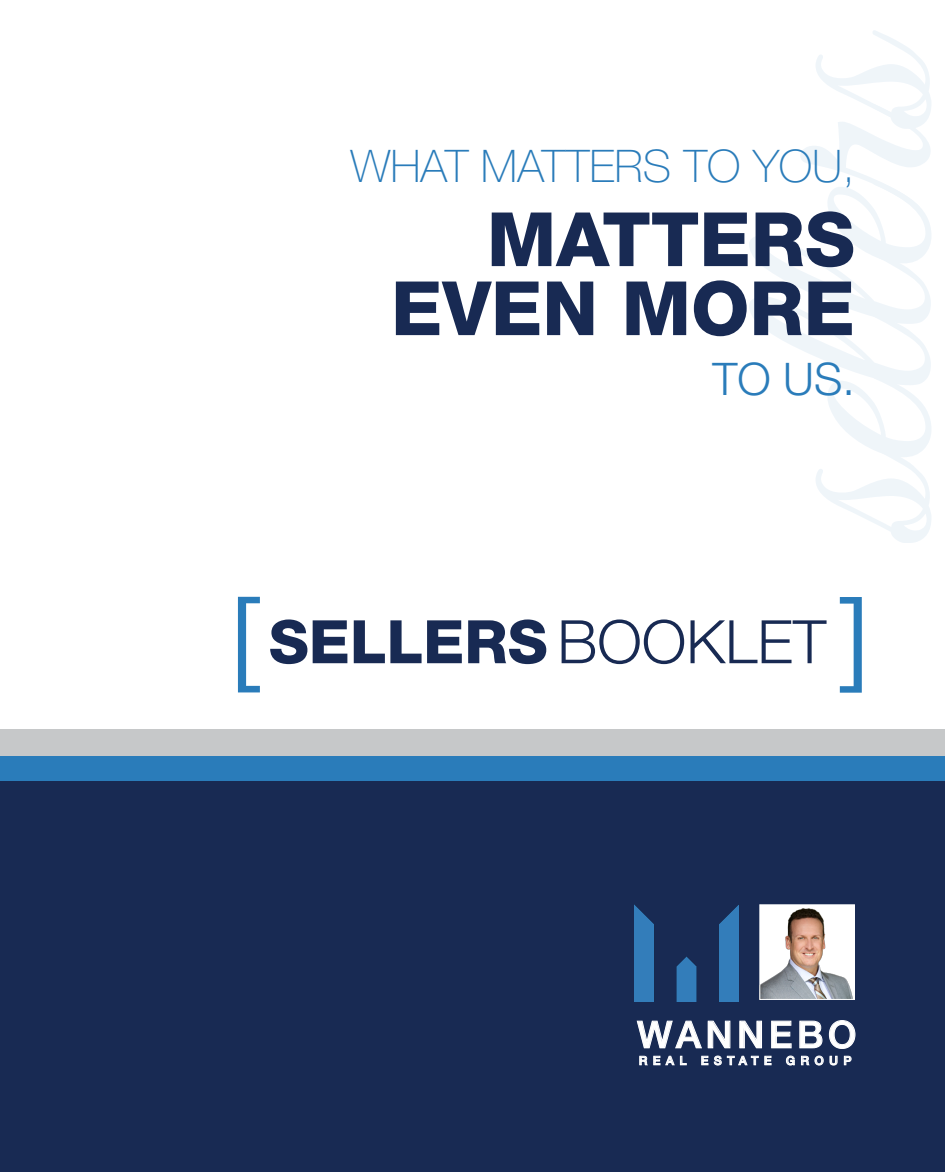
<style>
.page{position:relative;width:945px;height:1172px;background:#fff}
.page>*{position:absolute;margin:0;border:0;box-sizing:border-box;transform-origin:0 0}
.t1{font:800 75px/69px "Helvetica Neue LT Std";color:#182a53;text-align:right}
.t2{font:800 60px "Helvetica Neue LT Std";color:#182a53}
.t3{font:100 45px "Helvetica Neue LT Std";color:#2a7cba}
.t4{font:300 45px "Helvetica Neue LT Std";color:#2a7cba}
.t5{font:500 37.35px "Helvetica Neue";letter-spacing:.125em;color:#fff}
.t6{font:500 12px "Helvetica Neue";letter-spacing:.465em;color:#fff}
.s1{font-weight:300}
</style>
<div class="page">
<div style="left:0;top:755px;width:14px;height:26px;background:#2a7cba"></div>
<div style="left:0;top:729px;width:14px;height:26px;background:#c6c8c9"></div>
<div style="left:0;top:781px;width:14px;height:391px;background:#182a53"></div>
<div style="left:14px;top:755px;width:931px;height:26px;background:#2a7cba"></div>
<div style="left:14px;top:729px;width:931px;height:26px;background:#c6c8c9"></div>
<div style="left:14px;top:781px;width:931px;height:391px;background:#182a53"></div>
<img style="left:635px;top:905px;width:104px;height:96px">
<svg style="left:238px;top:597px;width:22px;height:95px"></svg>
<svg style="left:840px;top:597px;width:22px;height:96px"></svg>
<img style="left:761px;top:906px;width:92px;height:92px">
<div style="left:759px;top:904px;width:96px;height:96px;border:1px solid #fff"></div>
<p class="t3" style="left:351px;top:140px;width:506px">WHAT MATTERS TO YOU,</p>
<h1 class="t1" style="left:391px;top:205px;width:465px">MATTERS<br>EVEN MORE</h1>
<p class="t4" style="left:712px;top:352px;width:144px">TO US.</p>
<h2 class="t2" style="left:269px;top:606px;width:559px">SELLERS <span class="s1">BOOKLET</span></h2>
<p class="t5" style="left:637px;top:1004px;width:221px">WANNEBO</p>
<p class="t6" style="left:639px;top:1051px;width:214px">REAL ESTATE GROUP</p>
</div>
